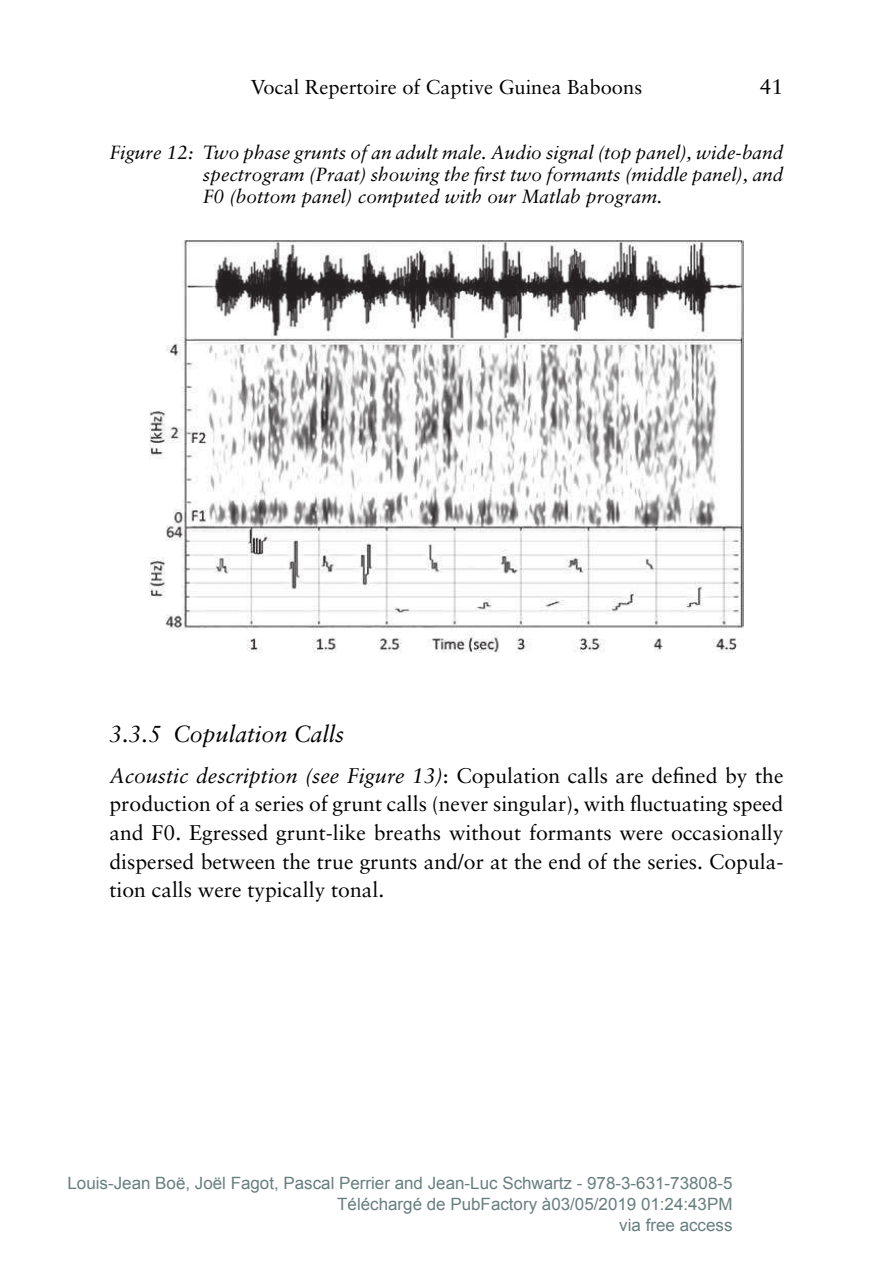
<style>
.page{position:relative;width:893px;height:1263px;background:#fff}
.page>*{position:absolute;margin:0;border:0;box-sizing:border-box;transform-origin:0 0}
.t1{font:italic 23.4px "Sabon LT Pro";color:#000}
.t2{font:21.15px/28.7px "Sabon LT Pro";color:#000;text-align:justify}
.t3{font:20.1px "Sabon LT Pro";color:#000}
.t4{font:italic 19.05px/22.4px "Sabon LT Pro";color:#000;text-align:justify}
.t5{font:16.95px/21.1px "Arial";color:#687e7e;text-align:right}
.s1{font-style:italic}
</style>
<div class="page">
<img style="left:149px;top:240px;width:594px;height:413px">
<p class="t3" style="left:251px;top:78px;width:393px">Vocal Repertoire of Captive Guinea Baboons</p>
<p class="t2" style="left:759px;top:74px;width:25px">41</p>
<p class="t4" style="left:203px;top:143px;width:582px;text-indent:-93px">Figure 12: Two phase grunts of an adult male. Audio signal (top panel), wide- band spectrogram (Praat) showing the first two formants (middle panel), and F0 (bottom panel) computed with our Matlab program.</p>
<p class="t1" style="left:109px;top:724px;width:236px">3.3.5 Copulation Calls</p>
<p class="t2" style="left:109px;top:763px;width:675px"><span class="s1">Acoustic description (see Figure 13)</span>: Copulation calls are defined by the production of a series of grunt calls (never singular), with fluctuating speed and F0. Egressed grunt- like breaths without formants were occasionally dispersed between the true grunts and/or at the end of the series. Copula&shy;tion calls were typically tonal.</p>
<p class="t5" style="left:67px;top:1174px;width:666px">Louis-Jean Boë, Joël Fagot, Pascal Perrier and Jean-Luc Schwartz - 978-3-631-73808-5<br>Téléchargé de PubFactory à03/05/2019 01:24:43PM<br>via free access</p>
</div>
